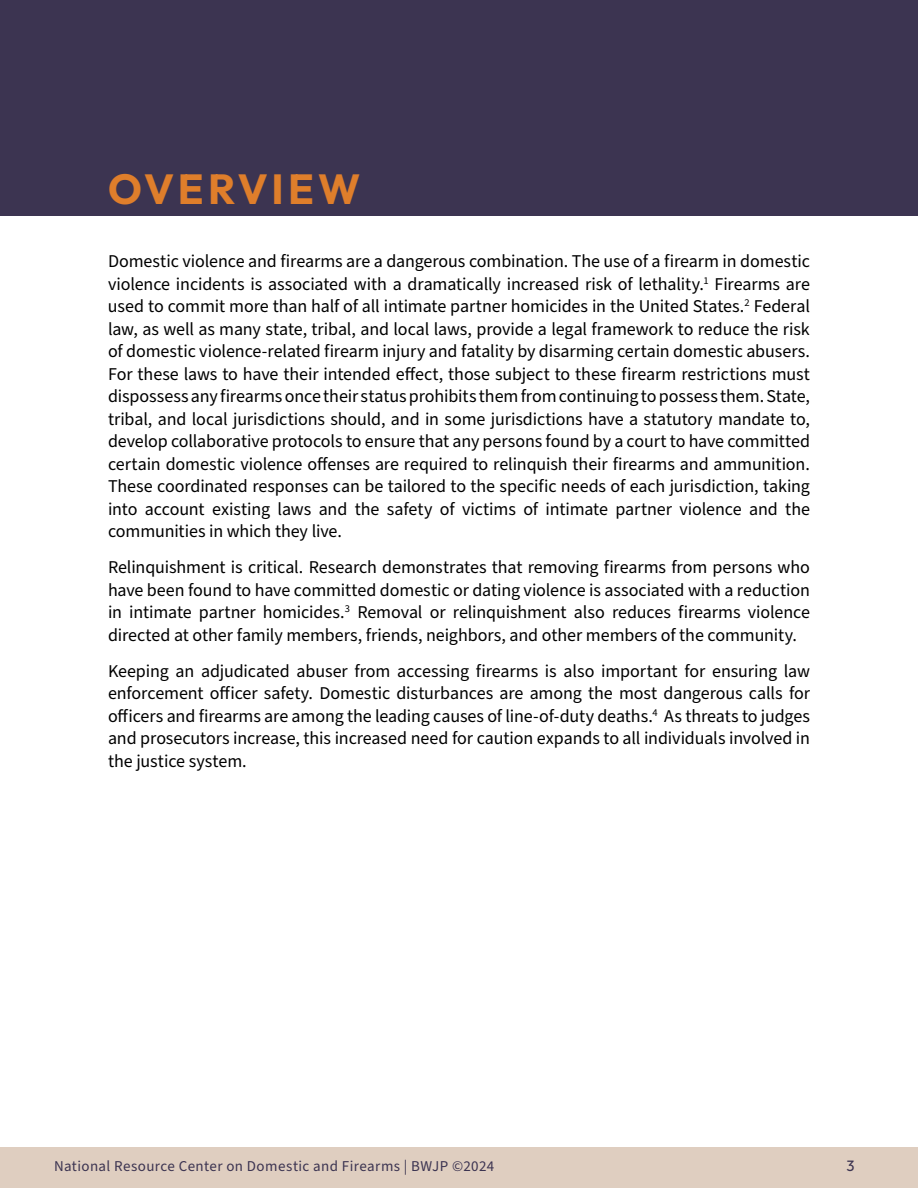
<style>
.page{position:relative;width:918px;height:1188px;background:#fff}
.page>*{position:absolute;margin:0;border:0;box-sizing:border-box;transform-origin:0 0}
.t1{font:700 42px "Outfit";letter-spacing:.085em;color:#df7e2b}
.t2{font:18px/22.5px "Source Sans Pro";letter-spacing:-.005em;color:#000;text-align:justify}
.t3{font:15px "Source Sans Pro";letter-spacing:.025em;color:#3c3451}
.t4{font:15px "Outfit";color:#3c3451}
</style>
<div class="page">
<div style="left:0;top:0;width:918px;height:216px;background:#3c3451"></div>
<div style="left:0;top:1148px;width:918px;height:40px;background:#dfcec0"></div>
<h1 class="t1" style="left:108px;top:161px;width:254px">OVERVIEW</h1>
<p class="t2" style="left:108px;top:250px;width:704px">Domestic violence and firearms are a dangerous combination. The use of a firearm in domestic violence incidents is associated with a dramatically increased risk of lethality.<sup>1</sup> Firearms are used to commit more than half of all intimate partner homicides in the United States.<sup>2</sup> Federal law, as well as many state, tribal, and local laws, provide a legal framework to reduce the risk of domestic violence-related firearm injury and fatality by disarming certain domestic abusers.<br>For these laws to have their intended effect, those subject to these firearm restrictions must dispossess any firearms once their status prohibits them from continuing to possess them. State, tribal, and local jurisdictions should, and in some jurisdictions have a statutory mandate to, develop collaborative protocols to ensure that any persons found by a court to have committed certain domestic violence offenses are required to relinquish their firearms and ammunition.<br>These coordinated responses can be tailored to the specific needs of each jurisdiction, taking into account existing laws and the safety of victims of intimate partner violence and the communities in which they live.</p>
<p class="t2" style="left:108px;top:556px;width:704px">Relinquishment is critical. Research demonstrates that removing firearms from persons who have been found to have committed domestic or dating violence is associated with a reduction in intimate partner homicides.<sup>3</sup> Removal or relinquishment also reduces firearms violence directed at other family members, friends, neighbors, and other members of the community.</p>
<p class="t2" style="left:108px;top:660px;width:704px">Keeping an adjudicated abuser from accessing firearms is also important for ensuring law enforcement officer safety. Domestic disturbances are among the most dangerous calls for officers and firearms are among the leading causes of line-of-duty deaths.<sup>4</sup> As threats to judges and prosecutors increase, this increased need for caution expands to all individuals involved in the justice system.</p>
<p class="t3" style="left:54px;top:1156px;width:442px">National Resource Center on Domestic and Firearms | BWJP ©2024</p>
<p class="t4" style="left:846px;top:1156px;width:10px">3</p>
</div>
